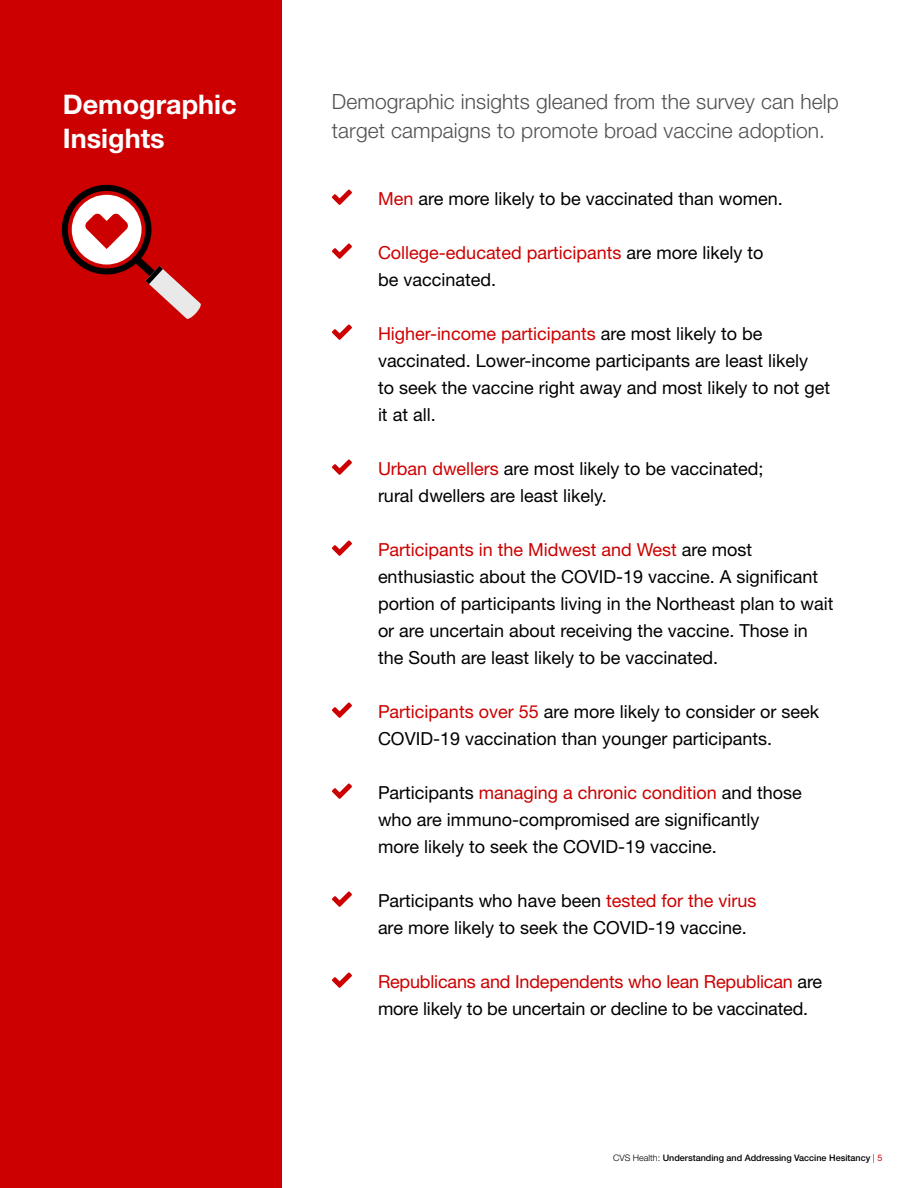
<style>
.page{position:relative;width:918px;height:1188px;background:#fff}
.page>*{position:absolute;margin:0;border:0;box-sizing:border-box;transform-origin:0 0}
.t1{font:700 27px/34.5px "Helvetica Neue LT Std";color:#fff}
.t2{font:300 21px/28.5px "Helvetica Neue LT Std";letter-spacing:.005em;color:#505050}
.t3{font:18px/27px "Helvetica Neue LT Std";color:#000}
.t4{font:18px/27px "Helvetica Neue LT Std";color:#c00}
.t5{font:500 9px "Helvetica Neue LT Std";color:#000}
.s1{color:#c00}
.s2{color:#000}
.s3{font-weight:300}
.s4{font-weight:400;color:#c00}
</style>
<div class="page">
<div style="left:0;top:0;width:281px;height:1188px;background:#c00"></div>
<svg style="left:62px;top:185px;width:139px;height:134px"></svg>
<svg style="left:332px;top:190px;width:20px;height:15px"></svg>
<svg style="left:332px;top:244px;width:20px;height:15px"></svg>
<svg style="left:332px;top:325px;width:20px;height:15px"></svg>
<svg style="left:332px;top:460px;width:20px;height:15px"></svg>
<svg style="left:332px;top:541px;width:20px;height:15px"></svg>
<svg style="left:332px;top:703px;width:20px;height:15px"></svg>
<svg style="left:332px;top:784px;width:20px;height:15px"></svg>
<svg style="left:332px;top:892px;width:20px;height:15px"></svg>
<svg style="left:332px;top:973px;width:20px;height:15px"></svg>
<h1 class="t1" style="left:63px;top:86px;width:175px">Demographic<br>Insights</h1>
<p class="t2" style="left:332px;top:87px;width:508px">Demographic insights gleaned from the survey can help target campaigns to promote broad vaccine adoption.</p>
<p class="t3" style="left:378px;top:185px;width:406px"><span class="s1">Men</span> are more likely to be vaccinated than women.</p>
<p class="t4" style="left:378px;top:239px;width:387px">College-educated participants <span class="s2">are more likely to be vaccinated.</span></p>
<p class="t3" style="left:378px;top:320px;width:454px"><span class="s1">Higher-income participants</span> are most likely to be vaccinated. Lower-income participants are least likely<br>to seek the vaccine right away and most likely to not get it at all.</p>
<p class="t3" style="left:378px;top:455px;width:387px"><span class="s1">Urban dwellers</span> are most likely to be vaccinated; rural dwellers are least likely.</p>
<p class="t3" style="left:378px;top:536px;width:457px"><span class="s1">Participants in the Midwest and West</span> are most enthusiastic about the COVID-19 vaccine. A significant portion of participants living in the Northeast plan to wait or are uncertain about receiving the vaccine. Those in the South are least likely to be vaccinated.</p>
<p class="t3" style="left:378px;top:698px;width:443px"><span class="s1">Participants over 55</span> are more likely to consider or seek<br>COVID-19 vaccination than younger participants.</p>
<p class="t3" style="left:378px;top:779px;width:425px">Participants <span class="s1">managing a chronic condition</span> and those who are immuno-compromised are significantly more likely to seek the COVID-19 vaccine.</p>
<p class="t3" style="left:378px;top:887px;width:380px">Participants who have been <span class="s1">tested for the virus </span>are more likely to seek the COVID-19 vaccine.</p>
<p class="t3" style="left:378px;top:968px;width:446px"><span class="s1">Republicans and Independents who lean Republican</span> are more likely to be uncertain or decline to be vaccinated.</p>
<p class="t5" style="left:613px;top:1152px;width:271px"><span class="s3">CVS Health:</span> Understanding and Addressing Vaccine Hesitancy <span class="s3">|</span> <span class="s4">5</span></p>
</div>
